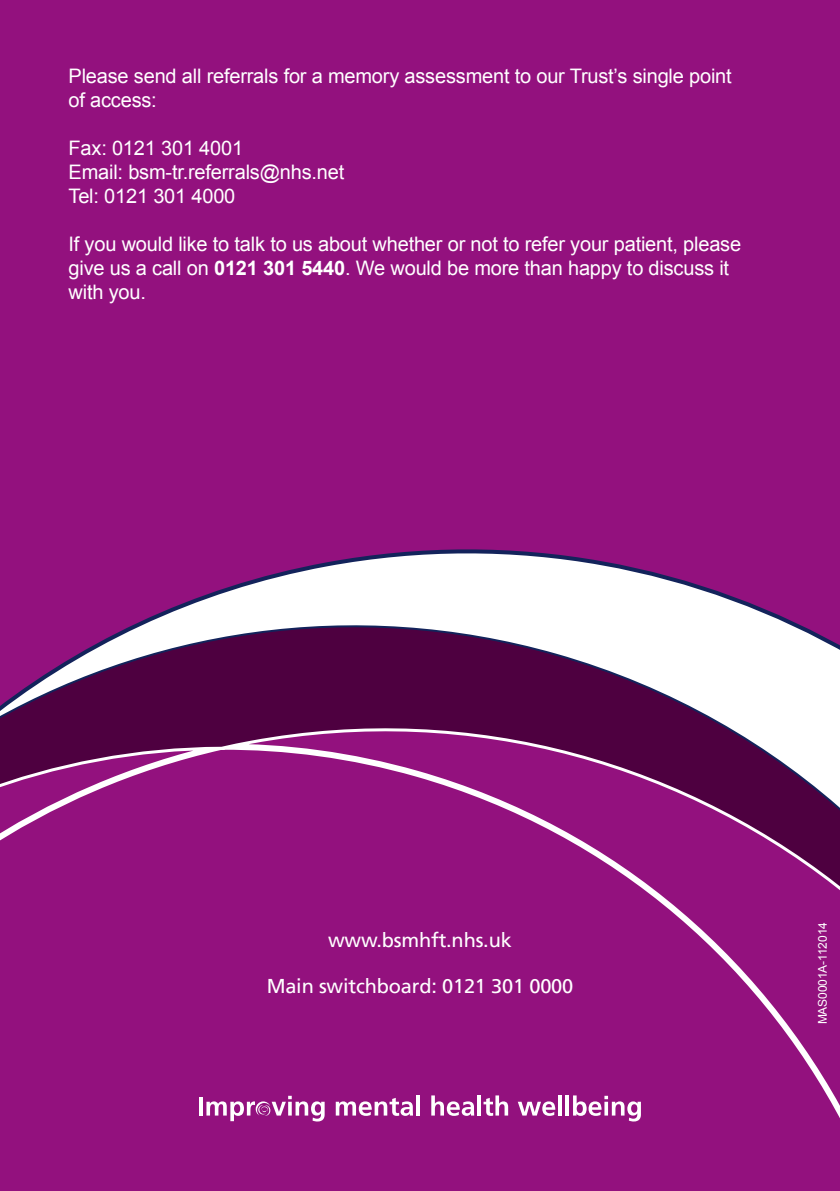
<style>
.page{position:relative;width:840px;height:1191px;background:#fff}
.page>*{position:absolute;margin:0;border:0;box-sizing:border-box;transform-origin:0 0}
.t1{font:20px/24px "Arial";letter-spacing:-.01em;color:#fff}
.t2{font:20px "Frutiger";letter-spacing:-.01em;color:#fff}
.t3{font:12px "Arial";letter-spacing:-.01em;color:#fff}
.s1{font-weight:700}
</style>
<div class="page">
<div style="left:0;top:0;width:839px;height:1191px;background:#93117e"></div>
<svg style="left:197px;top:549px;width:539px;height:49px"></svg>
<svg style="left:199px;top:896px;width:640px;height:226px"></svg>
<svg style="left:0;top:598px;width:839px;height:298px"></svg>
<hr style="left:199px;top:1096px;width:4px;height:19px;background:#fff">
<svg style="left:335px;top:1097px;width:78px;height:18px"></svg>
<hr style="left:416px;top:1095px;width:4px;height:20px;background:#fff">
<svg style="left:431px;top:1095px;width:43px;height:20px"></svg>
<hr style="left:477px;top:1095px;width:4px;height:20px;background:#fff">
<svg style="left:483px;top:1095px;width:25px;height:20px"></svg>
<svg style="left:517px;top:1101px;width:38px;height:14px"></svg>
<hr style="left:558px;top:1095px;width:3px;height:20px;background:#fff">
<hr style="left:565px;top:1095px;width:4px;height:20px;background:#fff">
<svg style="left:572px;top:1095px;width:68px;height:26px"></svg>
<svg style="left:206px;top:1095px;width:118px;height:26px"></svg>
<p class="t1" style="left:68px;top:64px;width:664px">Please send all referrals for a memory assessment to our Trust’s single point of access:</p>
<p class="t1" style="left:68px;top:136px;width:277px">Fax: 0121 301 4001<br>Email: bsm-tr.referrals@nhs.net<br>Tel: 0121 301 4000</p>
<p class="t1" style="left:68px;top:232px;width:673px">If you would like to talk to us about whether or not to refer your patient, please give us a call on <span class="s1">0121 301 5440</span>. We would be more than happy to discuss it with you.</p>
<p class="t2" style="left:328px;top:927px;width:185px">www.bsmhft.nhs.uk</p>
<p class="t2" style="left:266px;top:973px;width:308px">Main switchboard: 0121 301 0000</p>
<p class="t3" style="left:814px;top:1024px;width:104px;rotate:-90deg">MAS0001A-112014</p>
</div>
